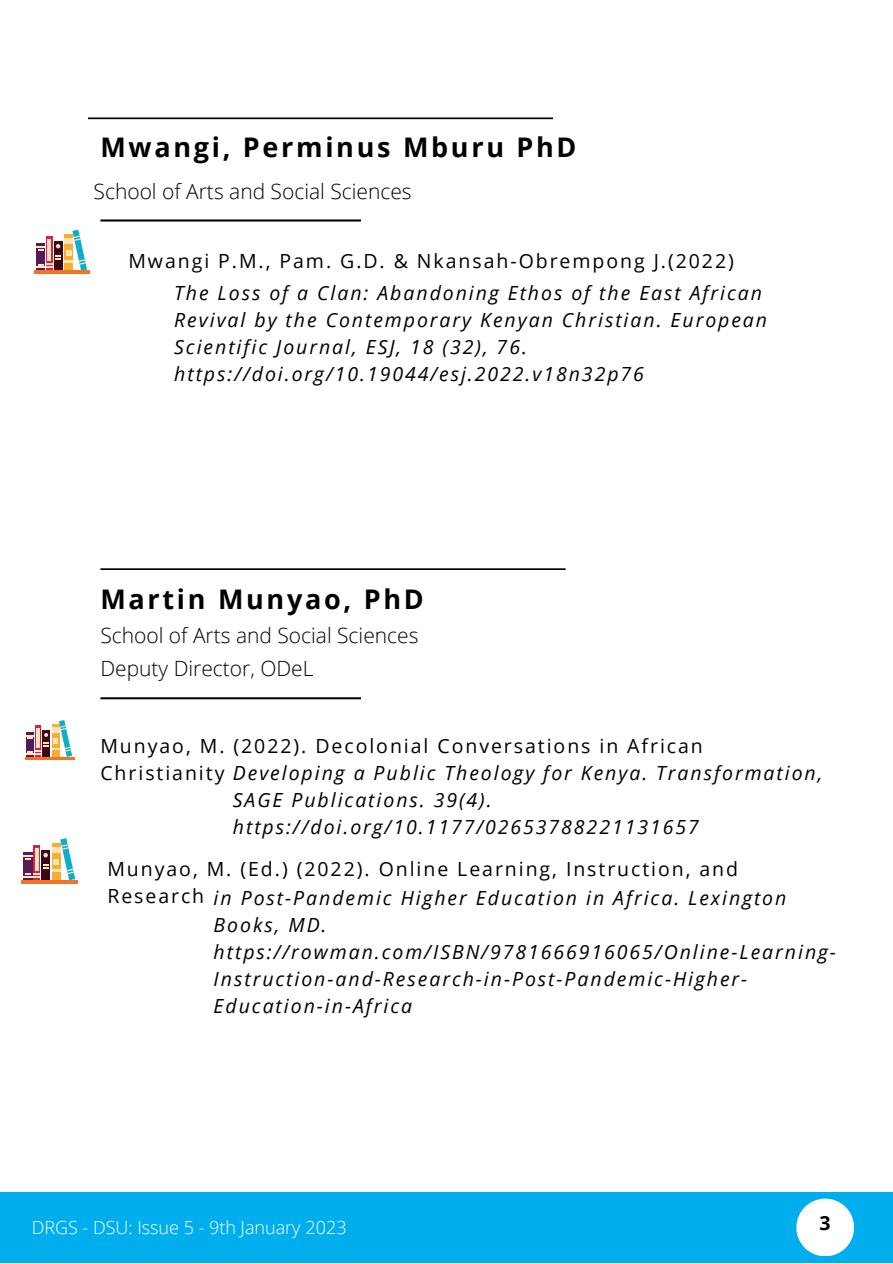
<style>
.page{position:relative;width:893px;height:1264px;background:#fff}
.page>*{position:absolute;margin:0;border:0;box-sizing:border-box;transform-origin:0 0}
.t1{font:700 27px "Open Sans";letter-spacing:.1em;color:#000}
.t2{font:300 21px/32.8px "Open Sans";color:#000}
.t3{font:italic 19.5px/27px "Open Sans";letter-spacing:.1em;color:#000}
.t4{font:19.5px/29px "Open Sans";letter-spacing:.1em;color:#000}
.t5{font:700 19.5px "Open Sans";color:#000}
.t6{font:300 18px "Open Sans";color:#fff}
.s1{font-style:normal}
.s2{font-style:italic}
</style>
<div class="page">
<div style="left:0;top:1192px;width:892px;height:70px;background:#00aeee"></div>
<div style="left:796px;top:1198px;width:58px;height:58px;background:#fff;border-radius:50%"></div>
<svg style="left:100px;top:568px;width:465px;height:2px"></svg>
<svg style="left:100px;top:697px;width:261px;height:2px"></svg>
<svg style="left:26px;top:720px;width:46px;height:36px"></svg>
<hr style="left:25px;top:756px;width:49px;height:3px;background:#f47126">
<svg style="left:23px;top:838px;width:52px;height:42px"></svg>
<hr style="left:22px;top:880px;width:56px;height:3px;background:#f47126">
<svg style="left:100px;top:219px;width:261px;height:2px"></svg>
<svg style="left:36px;top:229px;width:51px;height:41px"></svg>
<hr style="left:35px;top:270px;width:55px;height:3px;background:#f47126">
<svg style="left:88px;top:117px;width:465px;height:2px"></svg>
<h1 class="t1" style="left:100px;top:128px;width:477px">Mwangi, Perminus Mburu PhD</h1>
<p class="t2" style="left:94px;top:175px;width:319px">School of Arts and Social Sciences</p>
<p class="t4" style="left:128px;top:246px;width:607px">Mwangi P.M., Pam. G.D. &amp; Nkansah-Obrempong J.(2022)</p>
<p class="t3" style="left:174px;top:279px;width:594px">The Loss of a Clan: Abandoning Ethos of the East African Revival by the Contemporary Kenyan Christian. European Scientific Journal, ESJ, 18 (32), 76. https://doi.org/10.19044/esj.2022.v18n32p76</p>
<h1 class="t1" style="left:100px;top:580px;width:325px">Martin Munyao, PhD</h1>
<p class="t2" style="left:100px;top:618px;width:319px">School of Arts and Social Sciences<br>Deputy Director, ODeL</p>
<p class="t4" style="left:100px;top:731px;width:604px">Munyao, M. (2022). Decolonial Conversations in African</p>
<p class="t3" style="left:100px;top:759px;width:723px"><span class="s1">Christianity</span> Developing a Public Theology for Kenya. Transformation,</p>
<p class="t3" style="left:233px;top:785px;width:260px">SAGE Publications. 39(4).</p>
<p class="t3" style="left:233px;top:812px;width:467px">https://doi.org/10.1177/02653788221131657</p>
<p class="t4" style="left:107px;top:854px;width:680px">Munyao, M. (Ed.) (2022). Online Learning, Instruction, and<br>Research <span class="s2">in Post-Pandemic Higher Education in Africa. Lexington</span></p>
<p class="t3" style="left:214px;top:911px;width:623px">Books, MD. https://rowman.com/ISBN/9781666916065/Online-Learning-Instruction-and-Research-in-Post-Pandemic-Higher-Education-in-Africa</p>
<p class="t6" style="left:32px;top:1214px;width:316px">DRGS - DSU: Issue 5 - 9th January 2023</p>
<p class="t5" style="left:819px;top:1208px;width:13px">3</p>
</div>
